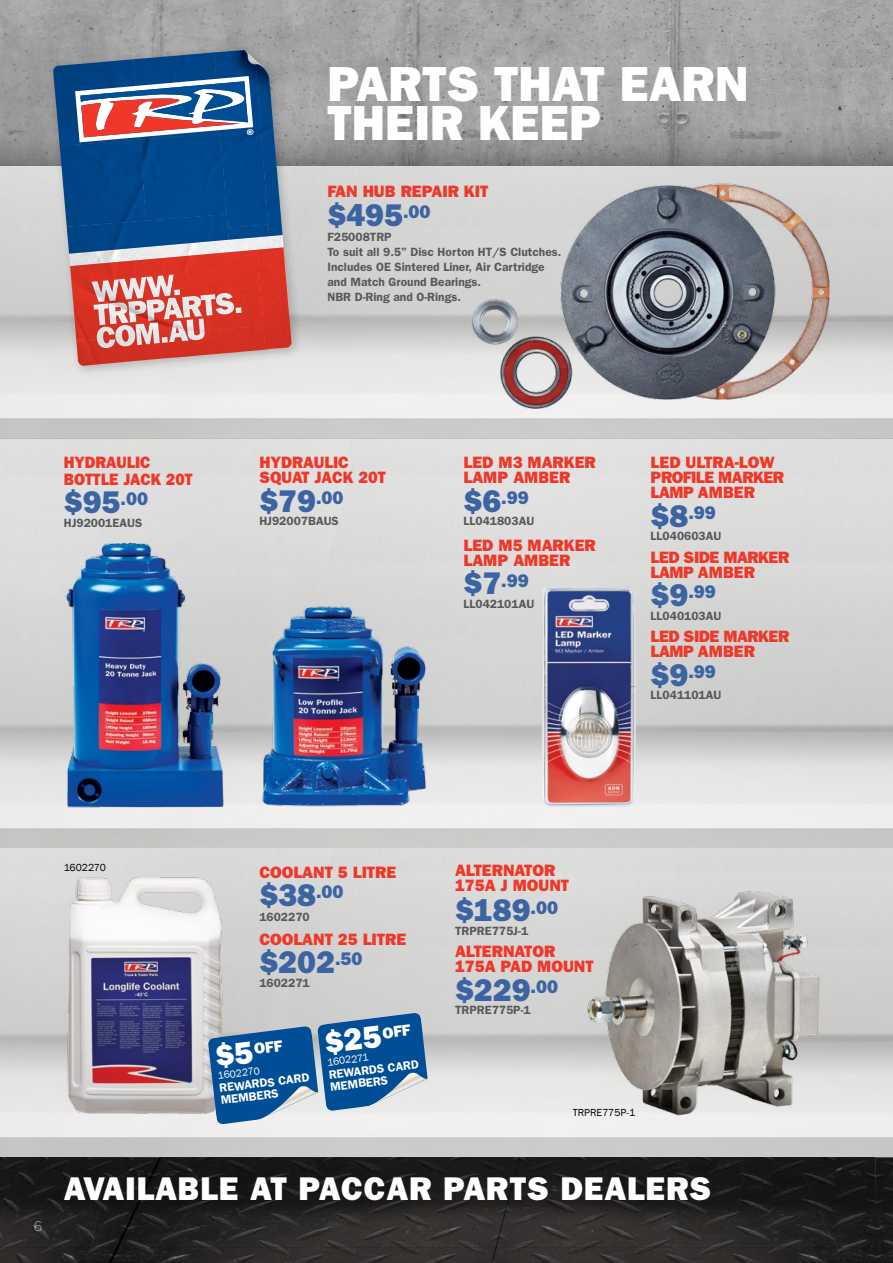
<style>
.page{position:relative;width:893px;height:1263px;background:#fff}
.page>*{position:absolute;margin:0;border:0;box-sizing:border-box;transform-origin:0 0}
.t1{font:800 49.5px/39px "Franklin Gothic";letter-spacing:.005em;color:#fff}
.t2{font:800 33px "Franklin Gothic";letter-spacing:.025em;color:#fff}
.t3{font:800 31.5px "Franklin Gothic";color:#3c64a3}
.t4{font:800 31.5px "Franklin Gothic";color:#fff}
.t5{font:800 18.3px "Franklin Gothic";color:#3c64a3}
.t6{font:800 16.5px/15px "Franklin Gothic";color:#ef3829}
.t7{font:800 16.5px/16.5px "Franklin Gothic";color:#ef3829;scale:.95 1}
.t8{font:800 15.75px "Franklin Gothic";color:#fff}
.t9{font:200 13.5px "Gotham";color:#fff}
.t10{font:600 12px/15px "Franklin Gothic";color:#58595b}
.t11{font:600 12px/12px "Franklin Gothic";color:#fff}
.t12{font:10.5px "Franklin Gothic";color:#000}
.t13{font:10.5px "Franklin Gothic";color:#fff}
.s1{font-size:31.5px}
</style>
<div class="page">
<img style="left:0;top:1157px;width:893px;height:106px">
<img style="left:46px;top:856px;width:193px;height:281px">
<img style="left:566px;top:863px;width:294px;height:282px">
<svg style="left:208px;top:1013px;width:220px;height:111px;background:#4b7eac"></svg>
<img style="left:0;top:0;width:893px;height:166px">
<div style="left:47px;top:44px;width:257px;height:333px;background:#000;opacity:.2"></div>
<img style="left:85px;top:50px;width:129px;height:9px">
<img style="left:69px;top:235px;width:215px;height:31px">
<img style="left:275px;top:350px;width:4px;height:4px">
<img style="left:53px;top:59px;width:80px;height:13px">
<img style="left:133px;top:52px;width:81px;height:24px">
<img style="left:214px;top:50px;width:54px;height:174px">
<img style="left:256px;top:64px;width:26px;height:172px">
<img style="left:60px;top:139px;width:80px;height:88px">
<div style="left:140px;top:142px;width:87px;height:72px;background:#00498d"></div>
<img style="left:67px;top:214px;width:162px;height:40px">
<img style="left:228px;top:224px;width:41px;height:16px">
<img style="left:70px;top:258px;width:94px;height:83px">
<img style="left:164px;top:250px;width:93px;height:76px">
<img style="left:257px;top:247px;width:35px;height:103px">
<img style="left:76px;top:326px;width:189px;height:40px">
<svg style="left:75px;top:76px;width:179px;height:66px"></svg>
<img style="left:43px;top:530px;width:189px;height:288px">
<img style="left:244px;top:583px;width:191px;height:234px">
<img style="left:541px;top:586px;width:95px;height:221px">
<img style="left:499px;top:336px;width:76px;height:77px">
<img style="left:468px;top:298px;width:51px;height:49px">
<img style="left:607px;top:172px;width:238px;height:236px">
<img style="left:550px;top:173px;width:228px;height:238px">
<h3 class="t7" style="left:64px;top:454px;width:93px">HYDRAULIC<br>BOTTLE</h3>
<h3 class="t7" style="left:123px;top:470px;width:74px">JACK 20T</h3>
<h3 class="t3" style="left:64px;top:484px;width:86px">$95<sup>.00</sup></h3>
<p class="t10" style="left:64px;top:515px;width:80px">HJ92001EAUS</p>
<h1 class="t1" style="left:327px;top:63px;width:423px">PARTS THAT EARN<br>THEIR KEEP</h1>
<h3 class="t6" style="left:327px;top:184px;width:155px">FAN HUB REPAIR KIT</h3>
<h3 class="t3" style="left:327px;top:196px;width:105px">$495<sup>.00</sup></h3>
<p class="t10" style="left:327px;top:229px;width:236px">F25008TRP<br>To suit all 9.5” Disc Horton HT/S Clutches.<br>Includes OE Sintered Liner, Air Cartridge and Match Ground Bearings.<br>NBR D-Ring and O-Rings.</p>
<h3 class="t6" style="left:259px;top:455px;width:128px">HYDRAULIC<br>SQUAT JACK 20T</h3>
<h3 class="t3" style="left:259px;top:482px;width:86px">$79<sup>.00</sup></h3>
<p class="t10" style="left:259px;top:513px;width:81px">HJ92007BAUS</p>
<h3 class="t6" style="left:463px;top:455px;width:77px">LED M3 MARK</h3>
<h3 class="t6" style="left:575px;top:455px;width:22px">ER</h3>
<h3 class="t6" style="left:463px;top:470px;width:22px">LAMP</h3>
<h3 class="t6" style="left:513px;top:470px;width:59px">AMBER</h3>
<h3 class="t5" style="left:463px;top:487px;width:67px"><span class="s1">$6</span>.99</h3>
<p class="t10" style="left:463px;top:513px;width:72px">LL041803AU</p>
<h3 class="t6" style="left:463px;top:537px;width:77px">LED M5 MARK</h3>
<h3 class="t6" style="left:575px;top:537px;width:22px">ER</h3>
<h3 class="t6" style="left:463px;top:552px;width:22px">LAMP</h3>
<h3 class="t6" style="left:513px;top:552px;width:59px">AMBER</h3>
<h3 class="t5" style="left:463px;top:570px;width:67px"><span class="s1">$7</span>.99</h3>
<p class="t10" style="left:463px;top:596px;width:72px">LL042101AU</p>
<h3 class="t6" style="left:651px;top:455px;width:125px">LE D ULTRA-LOW<br>PROF</h3>
<h3 class="t6" style="left:691px;top:470px;width:40px">ILE MARK</h3>
<h3 class="t6" style="left:763px;top:470px;width:21px">ER</h3>
<h3 class="t6" style="left:651px;top:485px;width:21px">LAMP</h3>
<h3 class="t6" style="left:698px;top:485px;width:59px">AMBER</h3>
<h3 class="t5" style="left:651px;top:502px;width:67px"><span class="s1">$8</span>.99</h3>
<p class="t10" style="left:651px;top:528px;width:72px">LL040603AU</p>
<h3 class="t6" style="left:651px;top:549px;width:86px">LED SIDE MARK</h3>
<h3 class="t6" style="left:769px;top:549px;width:21px">ER</h3>
<h3 class="t6" style="left:651px;top:564px;width:21px">LAMP</h3>
<h3 class="t6" style="left:698px;top:564px;width:59px">AMBER</h3>
<h3 class="t5" style="left:651px;top:581px;width:67px"><span class="s1">$9</span>.99</h3>
<p class="t10" style="left:651px;top:608px;width:72px">LL040103AU</p>
<h3 class="t6" style="left:651px;top:629px;width:86px">LED SIDE MARK</h3>
<h3 class="t6" style="left:769px;top:629px;width:21px">ER</h3>
<h3 class="t6" style="left:651px;top:644px;width:21px">LAMP</h3>
<h3 class="t6" style="left:698px;top:644px;width:59px">AMBER</h3>
<h3 class="t5" style="left:651px;top:661px;width:67px"><span class="s1">$9</span>.99</h3>
<p class="t10" style="left:651px;top:687px;width:72px">LL041101AU</p>
<p class="t12" style="left:64px;top:860px;width:44px">1602270</p>
<h3 class="t6" style="left:455px;top:863px;width:49px">ALTERNA</h3>
<h3 class="t6" style="left:455px;top:863px;width:116px;text-indent:69px">TOR<br>175A J MOUNT</h3>
<h3 class="t3" style="left:455px;top:892px;width:105px">$189<sup>.00</sup></h3>
<p class="t10" style="left:455px;top:923px;width:75px">TRPRE775J-1</p>
<h3 class="t6" style="left:455px;top:944px;width:49px">ALTERNA</h3>
<h3 class="t6" style="left:259px;top:864px;width:137px">COOLANT 5 LITRE</h3>
<h3 class="t3" style="left:259px;top:877px;width:86px">$38<sup>.00</sup></h3>
<p class="t10" style="left:259px;top:908px;width:52px">1602270</p>
<h3 class="t6" style="left:259px;top:931px;width:147px">COOLANT 25 LITRE</h3>
<h3 class="t3" style="left:259px;top:944px;width:105px">$202<sup>.50</sup></h3>
<p class="t10" style="left:259px;top:974px;width:52px">1602271</p>
<h3 class="t6" style="left:455px;top:944px;width:140px;text-indent:69px">TOR<br>175A PAD MOUNT</h3>
<h3 class="t3" style="left:455px;top:971px;width:105px">$229<sup>.00</sup></h3>
<p class="t10" style="left:455px;top:1002px;width:77px">TRPRE775P-1</p>
<h3 class="t8" style="left:214px;top:1044px;width:69px;rotate:-7deg"><span class="s1">$5</span>OFF</h3>
<p class="t13" style="left:217px;top:1069px;width:44px;rotate:-7deg">1602270</p>
<p class="t11" style="left:219px;top:1082px;width:75px;rotate:-7deg">REWARDS card<br>MEMBERs</p>
<h3 class="t4" style="left:323px;top:1024px;width:88px;rotate:-7deg">$25<sup>OFF</sup></h3>
<p class="t13" style="left:326px;top:1055px;width:43px;rotate:-7deg">1602271</p>
<p class="t11" style="left:328px;top:1068px;width:75px;rotate:-7deg">REWARDS card<br>MEMBERs</p>
<p class="t12" style="left:573px;top:1106px;width:64px">TRPRE775P-1</p>
<p class="t9" style="left:34px;top:1218px;width:10px">6</p>
<h2 class="t2" style="left:64px;top:1169px;width:625px">AVAILABLE AT PACCAR PARTS DEALERS</h2>
</div>
